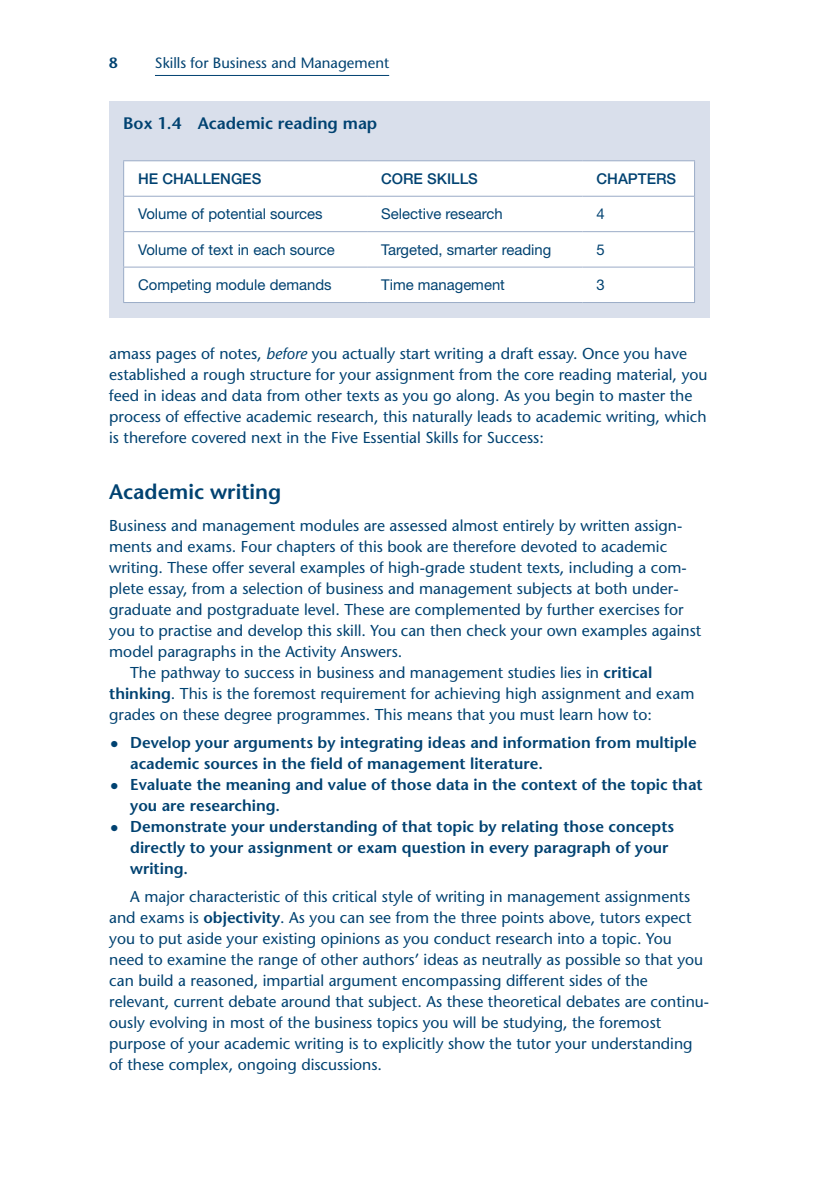
<style>
.page{position:relative;width:834px;height:1191px;background:#fff}
.page>*{position:absolute;margin:0;border:0;box-sizing:border-box;transform-origin:0 0}
.t1{font:600 21px "Stone Sans Std";color:#004271}
.t2{font:600 16.62px "Stone Sans Std";color:#004271}
.t3{font:500 15.75px/21px "Stone Sans Std";color:#004271}
.t4{font:600 15.75px/21px "Stone Sans Std";color:#004271}
.t5{font:14.88px "Helvetica Neue LT Std";color:#004271}
.t6{font:500 14.88px "Stone Sans Std";color:#004271}
.t7{font:500 14.88px "Helvetica Neue LT Std";color:#004271}
.t8{font:600 14.88px "Stone Sans Std";color:#004271}
.s1{font-style:italic}
.s2{font-weight:600}
</style>
<div class="page">
<hr style="left:155px;top:75px;width:234px;height:1px;background:#004271">
<div style="left:109px;top:102px;width:600px;height:216px;background:#d9dfeb"></div>
<div style="left:124px;top:162px;width:570px;height:34px;background:#fff"></div>
<div style="left:124px;top:197px;width:570px;height:105px;background:#fff"></div>
<hr style="left:123px;top:160px;width:244px;height:1px;background:#9bacc7">
<hr style="left:123px;top:161px;width:1px;height:35px;background:#9bacc7">
<hr style="left:367px;top:160px;width:215px;height:1px;background:#9bacc7">
<hr style="left:582px;top:160px;width:113px;height:1px;background:#9bacc7">
<hr style="left:694px;top:161px;width:1px;height:35px;background:#9bacc7">
<hr style="left:123px;top:196px;width:1px;height:35px;background:#9bacc7">
<hr style="left:694px;top:196px;width:1px;height:35px;background:#9bacc7">
<hr style="left:123px;top:231px;width:244px;height:1px;background:#9bacc7">
<hr style="left:123px;top:232px;width:1px;height:35px;background:#9bacc7">
<hr style="left:367px;top:231px;width:215px;height:1px;background:#9bacc7">
<hr style="left:582px;top:231px;width:113px;height:1px;background:#9bacc7">
<hr style="left:694px;top:232px;width:1px;height:35px;background:#9bacc7">
<hr style="left:123px;top:267px;width:244px;height:1px;background:#9bacc7">
<hr style="left:123px;top:267px;width:1px;height:35px;background:#9bacc7">
<hr style="left:367px;top:267px;width:215px;height:1px;background:#9bacc7">
<hr style="left:582px;top:267px;width:113px;height:1px;background:#9bacc7">
<hr style="left:694px;top:267px;width:1px;height:35px;background:#9bacc7">
<hr style="left:123px;top:302px;width:244px;height:1px;background:#9bacc7">
<hr style="left:367px;top:302px;width:215px;height:1px;background:#9bacc7">
<hr style="left:582px;top:302px;width:113px;height:1px;background:#9bacc7">
<hr style="left:124px;top:196px;width:243px;height:1px;background:#9bacc7">
<hr style="left:367px;top:196px;width:215px;height:1px;background:#9bacc7">
<hr style="left:582px;top:196px;width:112px;height:1px;background:#9bacc7">
<p class="t8" style="left:109px;top:54px;width:10px">8</p>
<p class="t6" style="left:155px;top:54px;width:236px">Skills for Business and Management</p>
<p class="t2" style="left:123px;top:113px;width:255px">Box 1.4 Academic reading map</p>
<p class="t7" style="left:138px;top:170px;width:125px">HE CHALLENGES</p>
<p class="t7" style="left:381px;top:170px;width:98px">CORE SKILLS</p>
<p class="t7" style="left:596px;top:170px;width:81px">CHAPTERS</p>
<p class="t5" style="left:138px;top:205px;width:186px">Volume of potential sources</p>
<p class="t5" style="left:381px;top:205px;width:123px">Selective research</p>
<p class="t5" style="left:596px;top:205px;width:10px">4</p>
<p class="t5" style="left:138px;top:240px;width:198px">Volume of text in each source</p>
<p class="t5" style="left:381px;top:240px;width:172px">Targeted, smarter reading</p>
<p class="t5" style="left:596px;top:240px;width:10px">5</p>
<p class="t5" style="left:138px;top:276px;width:195px">Competing module demands</p>
<p class="t5" style="left:381px;top:276px;width:125px">Time management</p>
<p class="t5" style="left:596px;top:276px;width:10px">3</p>
<p class="t3" style="left:109px;top:343px;width:599px">amass pages of notes, <span class="s1">before</span> you actually start writing a draft essay. Once you have established a rough structure for your assignment from the core reading material, you feed in ideas and data from other texts as you go along. As you begin to master the process of effective academic research, this naturally leads to academic writing, which is therefore covered next in the Five Essential Skills for Success:</p>
<h1 class="t1" style="left:109px;top:479px;width:173px">Academic writing</h1>
<p class="t3" style="left:109px;top:515px;width:574px">Business and management modules are assessed almost entirely by written assign-</p>
<p class="t3" style="left:109px;top:536px;width:559px">ments and exams. Four chapters of this book are therefore devoted to academic</p>
<p class="t3" style="left:109px;top:556px;width:579px">writing. These offer several examples of high-grade student texts, including a com-</p>
<p class="t3" style="left:109px;top:577px;width:570px">plete essay, from a selection of business and management subjects at both under-</p>
<p class="t3" style="left:109px;top:598px;width:575px">graduate and postgraduate level. These are complemented by further exercises for</p>
<p class="t3" style="left:109px;top:619px;width:593px">you to practise and develop this skill. You can then check your own examples against</p>
<p class="t3" style="left:109px;top:640px;width:294px">model paragraphs in the Activity Answers.</p>
<p class="t3" style="left:130px;top:661px;width:523px">The pathway to success in business and management studies lies in <span class="s2">critical</span></p>
<p class="t3" style="left:109px;top:682px;width:586px"><span class="s2">thinking</span>. This is the foremost requirement for achieving high assignment and exam</p>
<p class="t3" style="left:109px;top:703px;width:544px">grades on these degree programmes. This means that you must learn how to:</p>
<p class="t4" style="left:130px;top:731px;width:568px;text-indent:-21px">• Develop your arguments by integrating ideas and information from multiple academic sources in the field of management literature.</p>
<p class="t4" style="left:130px;top:773px;width:574px;text-indent:-21px">• Evaluate the meaning and value of those data in the context of the topic that you are researching.</p>
<p class="t4" style="left:130px;top:815px;width:545px;text-indent:-21px">• Demonstrate your understanding of that topic by relating those concepts directly to your assignment or exam question in every paragraph of your writing.</p>
<p class="t3" style="left:109px;top:885px;width:601px;text-indent:21px">A major characteristic of this critical style of writing in management assignments and exams is <span class="s2">objectivity</span>. As you can see from the three points above, tutors expect you to put aside your existing opinions as you conduct research into a topic. You need to examine the range of other authors’ ideas as neutrally as possible so that you can build a reasoned, impartial argument encompassing different sides of the relevant, current debate around that subject. As these theoretical debates are continu&shy;ously evolving in most of the business topics you will be studying, the foremost purpose of your academic writing is to explicitly show the tutor your understanding of these complex, ongoing discussions.</p>
</div>
